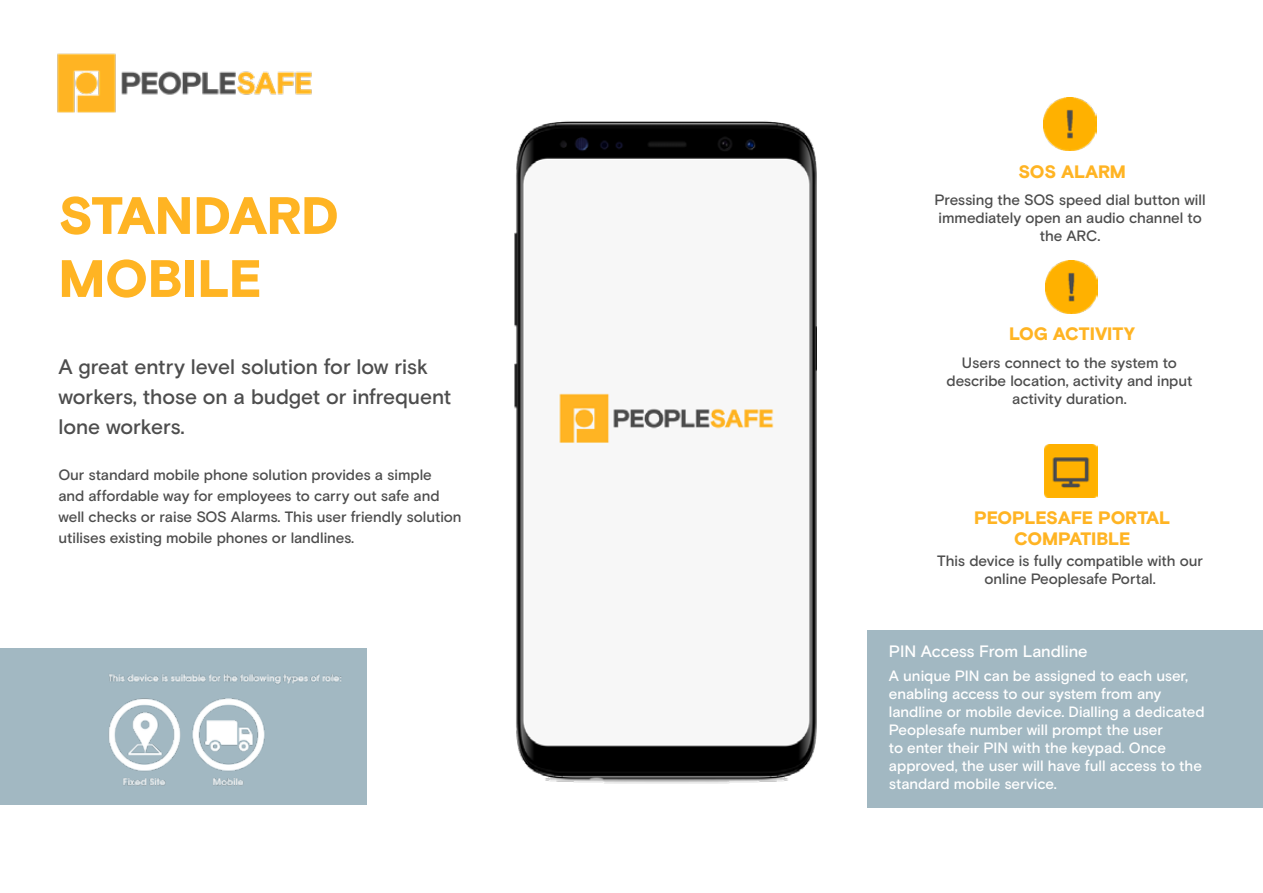
<style>
.page{position:relative;width:1263px;height:893px;background:#fff}
.page>*{position:absolute;margin:0;border:0;box-sizing:border-box;transform-origin:0 0}
.t1{font:900 52.5px/63px "Basis Grotesque";letter-spacing:-.02em;color:#ffb423}
.t2{font:500 21px/30px "Basis Grotesque";color:#4d4d4d}
.t3{font:900 18px/21.6px "Basis Grotesque";letter-spacing:-.015em;color:#ffb423;text-align:center}
.t4{font:500 16.5px "Basis Grotesque";letter-spacing:-.01em;color:#fff}
.t5{font:500 15px/18px "Basis Grotesque";letter-spacing:-.005em;color:#4d4d4d;text-align:center}
.t6{font:500 15px/18px "Basis Grotesque";letter-spacing:-.005em;color:#fff}
</style>
<div class="page">
<div style="left:0;top:649px;width:366px;height:156px;background:#a2b8c2"></div>
<div style="left:867px;top:630px;width:396px;height:178px;background:#a2b8c2"></div>
<img style="left:1044px;top:97px;width:52px;height:53px">
<img style="left:1045px;top:261px;width:52px;height:53px">
<img style="left:1044px;top:445px;width:54px;height:53px">
<img style="left:109px;top:674px;width:233px;height:112px">
<img style="left:515px;top:121px;width:302px;height:663px">
<img style="left:57px;top:53px;width:255px;height:60px">
<h1 class="t1" style="left:58px;top:187px;width:282px">STANDARD<br>MOBILE</h1>
<h2 class="t2" style="left:58px;top:352px;width:394px">A great entry level solution for low risk workers, those on a budget or infrequent lone workers.</h2>
<p class="t5" style="left:58px;top:465px;width:405px;line-height:21px;text-align:left">Our standard mobile phone solution provides a simple<br>and affordable way for employees to carry out safe and well checks or raise SOS Alarms. This user friendly solution utilises existing mobile phones or landlines.</p>
<p class="t3" style="left:1018px;top:162px;width:109px">SOS ALARM</p>
<p class="t5" style="left:934px;top:191px;width:273px">Pressing the SOS speed dial button will immediately open an audio channel to the ARC.</p>
<p class="t3" style="left:1009px;top:324px;width:128px">LOG ACTIVITY</p>
<p class="t5" style="left:946px;top:354px;width:247px">Users connect to the system to describe location, activity and input activity duration.</p>
<p class="t3" style="left:974px;top:507px;width:197px">PEOPLESAFE PORTAL<br>COMPATIBLE</p>
<p class="t5" style="left:937px;top:552px;width:267px">This device is fully compatible with our online Peoplesafe Portal.</p>
<p class="t4" style="left:889px;top:641px;width:200px">PIN Access From Landline</p>
<p class="t6" style="left:889px;top:667px;width:317px">A unique PIN can be assigned to each user, enabling access to our system from any landline or mobile device. Dialling a dedicated Peoplesafe number will prompt the user<br>to enter their PIN with the keypad. Once approved, the user will have full access to the standard mobile service.</p>
</div>
